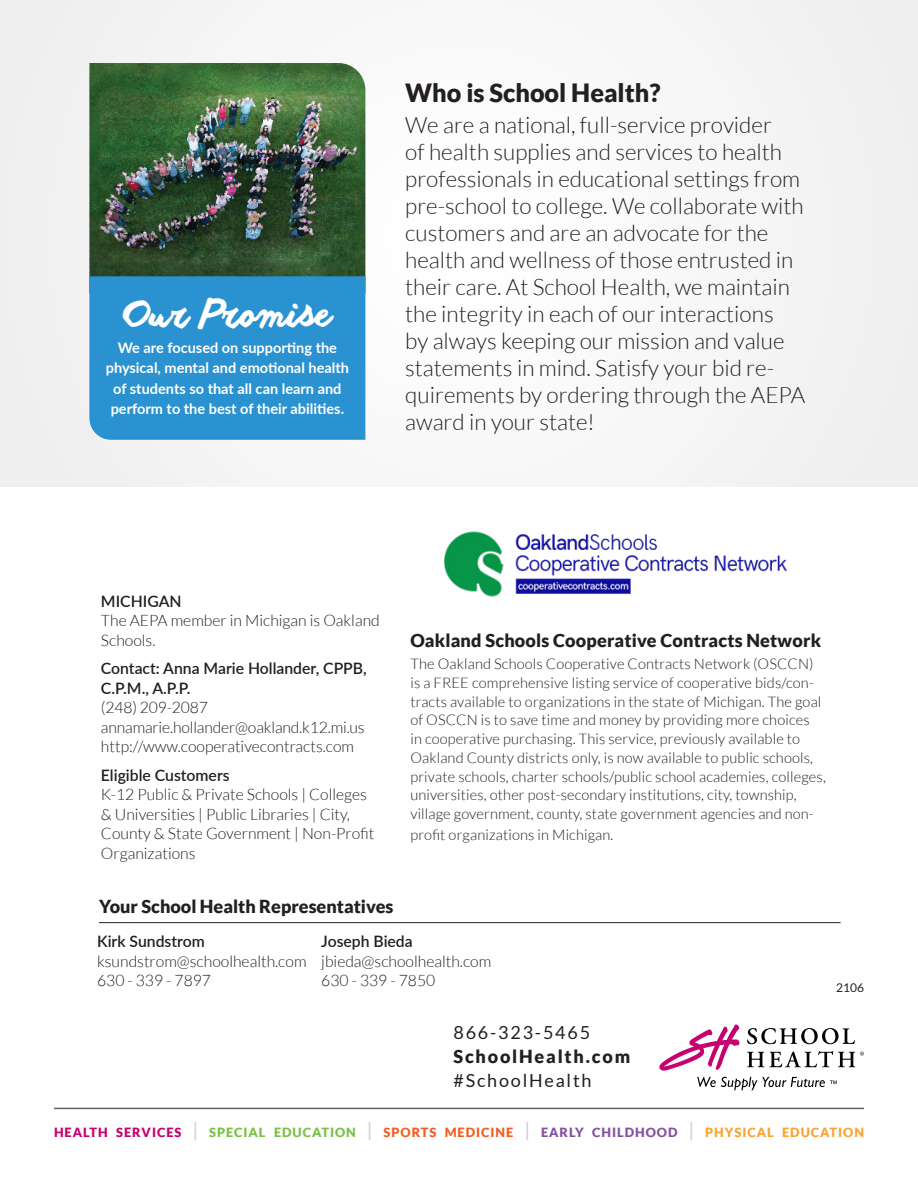
<style>
.page{position:relative;width:918px;height:1188px;background:#fff}
.page>*{position:absolute;margin:0;border:0;box-sizing:border-box;transform-origin:0 0}
.t1{font:36.3px "anothershabby";color:#fff}
.t2{font:900 25.2px "Lato";color:#231f20}
.t3{font:300 22.5px/27px "Lato";color:#231f20}
.Back-Contact_Informa{font:900 18px "Lato";letter-spacing:.01em;color:#231f20}
.Back-Contact_Informa-2{font:18px "Lato";letter-spacing:.1em;color:#231f20}
.Back-Contact_Informa-3{font:900 18px "Lato";letter-spacing:.1em;color:#231f20}
.t4{font:300 15.75px/19.5px "Lato";color:#231f20}
.t5{font:300 14.7px/18.8px "Lato";letter-spacing:.01em;color:#231f20}
.t6{font:700 14.55px/20.4px "Lato";color:#fff;text-align:center}
.Contact_segments{font:900 12.75px "Lato";letter-spacing:.075em;color:#f9a431}
.Flyer_Code{font:12px "Lato";color:#231f20}
.s1{font-weight:600}
.s2{color:#c60170}
.s3{font-size:19.2px;color:#d1d2d4}
.s4{color:#79c142}
.s5{color:#f25d21}
.s6{color:#8651a0}
</style>
<div class="page">
<div style="left:0;top:0;width:918px;height:487px;background:#f7f7f7"></div>
<img style="left:89px;top:63px;width:276px;height:213px">
<div style="left:89px;top:276px;width:276px;height:164px;background:#2a92d0"></div>
<svg style="left:697px;top:1077px;width:140px;height:13px"></svg>
<svg style="left:747px;top:1028px;width:108px;height:16px"></svg>
<svg style="left:747px;top:1051px;width:117px;height:16px"></svg>
<svg style="left:659px;top:1025px;width:81px;height:46px"></svg>
<hr style="left:54px;top:1108px;width:810px;height:1px;background:#636366">
<img style="left:444px;top:531px;width:343px;height:66px">
<hr style="left:99px;top:922px;width:742px;height:1px;background:#231f20">
<h1 class="t1" style="left:124px;top:293px;width:209px">Our Promise</h1>
<p class="t6" style="left:106px;top:337px;width:245px">We are focused on supporting the physical, mental and emotional health of students so that all can learn and perform to the best of their abilities.</p>
<h2 class="t2" style="left:405px;top:78px;width:257px">Who is School Health?</h2>
<p class="t3" style="left:405px;top:112px;width:401px">We are a national, full-service provider<br>of health supplies and services to health professionals in educational settings from pre-school to college. We collaborate with customers and are an advocate for the health and wellness of those entrusted in their care. At School Health, we maintain the integrity in each of our interactions<br>by always keeping our mission and value statements in mind. Satisfy your bid re&shy;quirements by ordering through the AEPA award in your state!</p>
<p class="t4" style="left:101px;top:591px;width:280px"><span class="s1">MICHIGAN<br></span>The AEPA member in Michigan is Oakland<br>Schools.</p>
<p class="t4" style="left:101px;top:659px;width:267px"><span class="s1">Contact: Anna Marie Hollander, CPPB,<br>C.P.M., A.P.P.<br></span>(248) 209-2087 annamarie.hollander@oakland.k12.mi.us http://www.cooperativecontracts.com</p>
<p class="t4" style="left:101px;top:765px;width:275px"><span class="s1">Eligible Customers<br></span>K-12 Public &amp; Private Schools | Colleges &amp; Universities | Public Libraries | City,<br>County &amp; State Government | Non-Profit<br>Organizations</p>
<p class="Back-Contact_Informa" style="left:410px;top:630px;width:412px">Oakland Schools Cooperative Contracts Network</p>
<p class="t5" style="left:410px;top:655px;width:417px">The Oakland Schools Cooperative Contracts Network (OSCCN) is a FREE comprehensive listing service of cooperative bids/con&shy;tracts available to organizations in the state of Michigan. The goal of OSCCN is to save time and money by providing more choices<br>in cooperative purchasing. This service, previously available to Oakland County districts only, is now available to public schools, private schools, charter schools/public school academies, colleges, universities, other post-secondary institutions, city, township, village government, county, state government agencies and non-</p>
<p class="t5" style="left:410px;top:826px;width:205px">profit organizations in Michigan.</p>
<p class="Back-Contact_Informa" style="left:99px;top:896px;width:296px">Your School Health Representatives</p>
<p class="t4" style="left:97px;top:932px;width:211px"><span class="s1">Kirk Sundstrom </span>ksundstrom@schoolhealth.com<br>630 - 339 - 7897</p>
<p class="t4" style="left:321px;top:932px;width:171px"><span class="s1">Joseph Bieda </span>jbieda@schoolhealth.com<br>630 - 339 - 7850</p>
<p class="Flyer_Code" style="left:836px;top:981px;width:29px">2106</p>
<p class="Back-Contact_Informa-2" style="left:453px;top:1022px;width:138px">866-323-5465</p>
<p class="Back-Contact_Informa-3" style="left:453px;top:1046px;width:178px">SchoolHealth.com</p>
<p class="Back-Contact_Informa-2" style="left:453px;top:1071px;width:140px">#SchoolHealth</p>
<p class="Contact_segments" style="left:54px;top:1125px;width:811px"><span class="s2">HEALTH SERVICES</span> <span class="s3">|</span> <span class="s4">SPECIAL EDUCATION</span> <span class="s3">|</span> <span class="s5">SPORTS MEDICINE</span> <span class="s3">|</span> <span class="s6">EARLY CHILDHOOD</span> <span class="s3">|</span> PHYSICAL EDUCATION</p>
</div>
